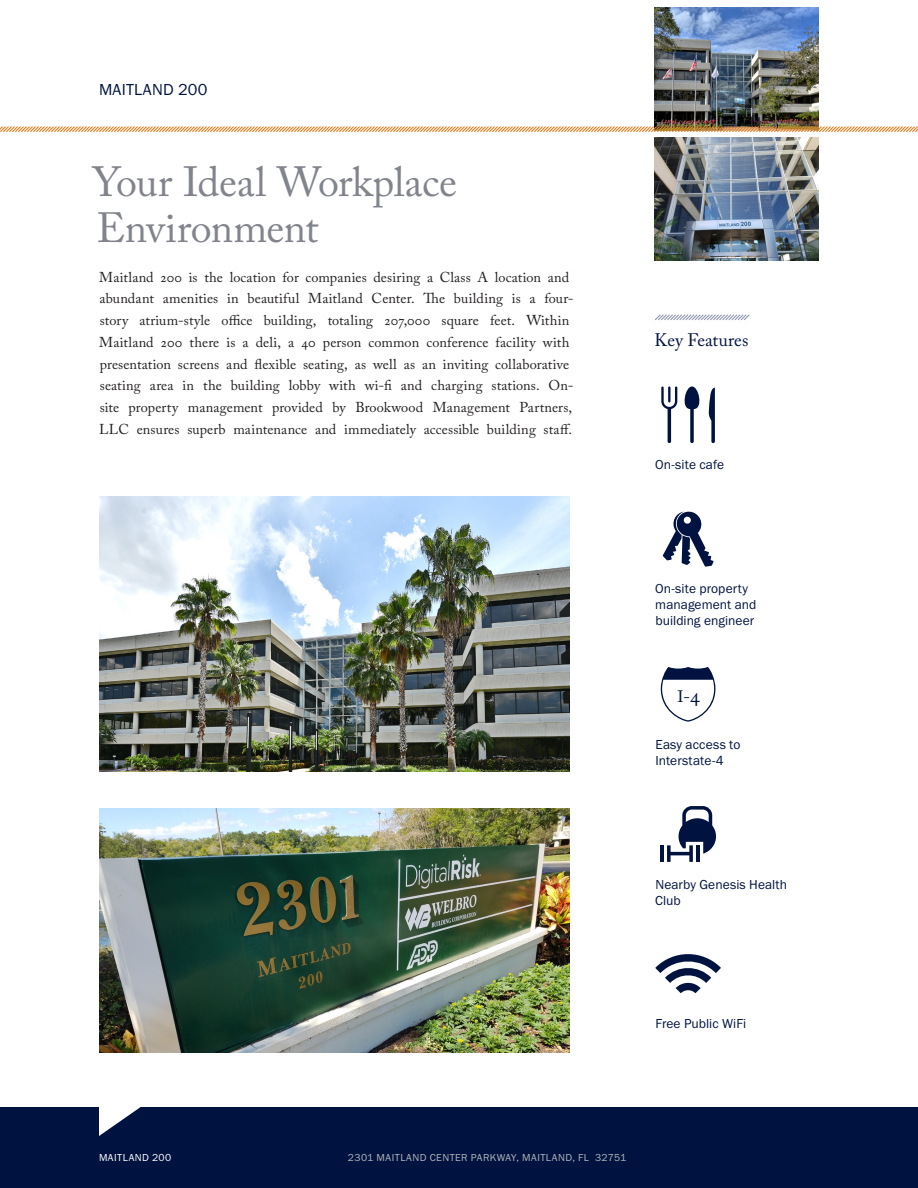
<style>
.page{position:relative;width:918px;height:1188px;background:#fff}
.page>*{position:absolute;margin:0;border:0;box-sizing:border-box;transform-origin:0 0}
.Intro_headline{font:42px/45.9px "Adobe Caslon Pro";letter-spacing:-.02em;color:#81848c}
.t1{font:600 28.2px "Franklin Gothic";color:#001340}
.Section_heads_with_rope_rule{font:18px "Adobe Caslon Pro";color:#001340}
.Page_heading{font:16.5px "Franklin Gothic URW Boo";letter-spacing:.005em;color:#001340}
.Featured_specs{font:16.5px "Adobe Caslon Pro";color:#001340}
.Body_copy{font:14.25px/21.8px "Adobe Caslon Pro";letter-spacing:.005em;color:#231f20}
.Icon_title{font:13.5px/16.2px "Franklin Gothic URW Boo";letter-spacing:.005em;color:#001340}
.t2{font:10.5px "Franklin Gothic URW Boo";letter-spacing:.035em;color:#b2b5b9}
.t3{font:10.5px "Franklin Gothic URW Boo";letter-spacing:.04em;color:#fff}
.s1{font-size:21px}
</style>
<div class="page">
<div style="left:0;top:1107px;width:918px;height:81px;background:#001340"></div>
<svg style="left:99px;top:1107px;width:42px;height:29px"></svg>
<hr style="left:917px;top:114px;width:1px;height:657px;background:#464b54">
<hr style="left:917px;top:771px;width:1px;height:282px;background:#eff1f7">
<svg style="left:655px;top:314px;width:95px;height:7px"></svg>
<svg style="left:661px;top:386px;width:54px;height:57px"></svg>
<svg style="left:663px;top:511px;width:51px;height:56px"></svg>
<svg style="left:661px;top:667px;width:54px;height:55px"></svg>
<hr style="left:660px;top:845px;width:4px;height:17px;background:#001340">
<svg style="left:667px;top:806px;width:49px;height:56px"></svg>
<hr style="left:696px;top:845px;width:4px;height:17px;background:#001340">
<svg style="left:655px;top:954px;width:66px;height:39px"></svg>
<img style="left:655px;top:7px;width:164px;height:118px">
<img style="left:99px;top:808px;width:471px;height:245px">
<img style="left:99px;top:497px;width:471px;height:274px">
<svg style="left:0;top:125px;width:918px;height:8px"></svg>
<img style="left:655px;top:138px;width:164px;height:123px">
<div style="left:671px;top:686px;width:36px;height:21px;background:#fff"></div>
<p class="Page_heading" style="left:99px;top:79px;width:110px">MAITLAND 200</p>
<p class="Intro_headline" style="left:92px;top:159px;width:366px">Your Ideal Workplace<br>Environment</p>
<p class="Body_copy" style="left:99px;top:266px;width:476px">Maitland 200 is the location for companies desiring a Class A location and abundant amenities in beautiful Maitland Center. The building is a four&shy;story atrium-style office building, totaling 207,000 square feet. Within Maitland 200 there is a deli, a 40 person common conference facility with presentation screens and flexible seating, as well as an inviting collaborative seating area in the building lobby with wi-fi and charging stations. On&shy;site property management provided by Brookwood Management Partners, LLC ensures superb maintenance and immediately accessible building staff.</p>
<p class="Section_heads_with_rope_rule" style="left:655px;top:329px;width:95px">Key Features</p>
<p class="Icon_title" style="left:655px;top:457px;width:71px">On-site cafe</p>
<p class="Icon_title" style="left:655px;top:580px;width:103px">On-site property management and building engineer</p>
<p class="t1" style="left:680px;top:680px;width:18px">0</p>
<p class="Icon_title" style="left:655px;top:736px;width:87px">Easy access to<br>Interstate-4</p>
<p class="Featured_specs" style="left:678px;top:686px;width:24px">I-<span class="s1">4</span></p>
<p class="Icon_title" style="left:655px;top:876px;width:133px">Nearby Genesis Health<br>Club</p>
<p class="Icon_title" style="left:655px;top:1015px;width:92px">Free Public WiFi</p>
<p class="t3" style="left:99px;top:1151px;width:74px">MAITLAND 200</p>
<p class="t2" style="left:348px;top:1151px;width:280px">2301 MAITLAND CENTER PARKWAY, MAITLAND, FL 32751</p>
</div>
